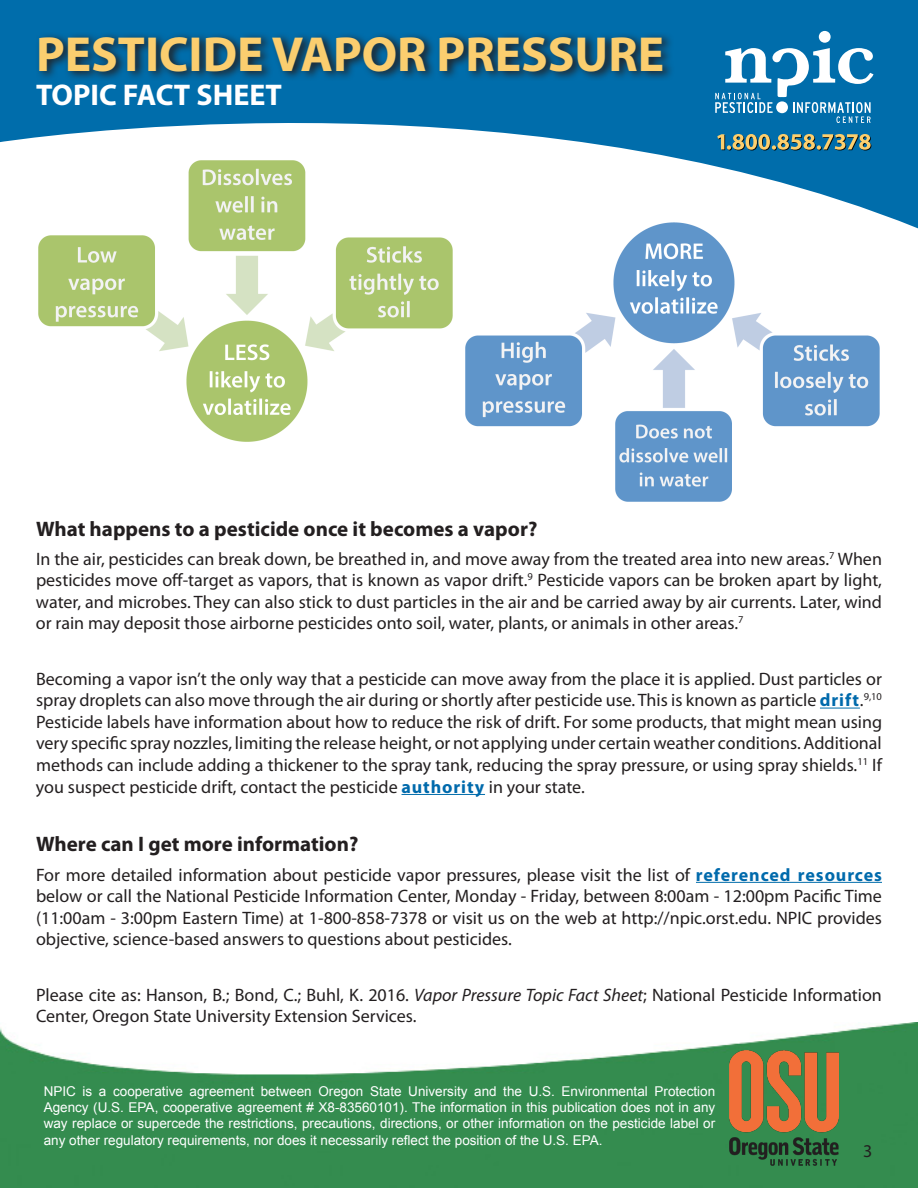
<style>
.page{position:relative;width:918px;height:1188px;background:#fff}
.page>*{position:absolute;margin:0;border:0;box-sizing:border-box;transform-origin:0 0}
.t1{font:700 49.5px "Myriad Pro";color:#fbce6f}
.t2{font:700 30px "Myriad Pro";color:#fff}
.t3{font:700 21px "Myriad Pro";color:#231f20}
.t4{font:18px/21.6px "Myriad Pro";color:#231f20;text-align:justify}
.t5{font:13.5px/16.2px "Arial";color:#fff;text-align:justify}
.s1{font-weight:700;color:#006aac}
.s2{font-style:italic}
</style>
<div class="page">
<img style="left:0;top:1022px;width:918px;height:166px">
<svg style="left:0;top:0;width:918px;height:228px;fill:#006dab"></svg>
<img style="left:729px;top:1050px;width:109px;height:116px">
<svg style="left:715px;top:31px;width:159px;height:92px"></svg>
<svg style="left:717px;top:134px;width:154px;height:16px;background:#738e7c"></svg>
<svg style="left:36px;top:31px;width:639px;height:50px;background:#0b527c"></svg>
<hr style="left:820px;top:708px;width:40px;height:1px;background:#006dab">
<hr style="left:402px;top:794px;width:83px;height:1px;background:#006dab">
<hr style="left:696px;top:882px;width:186px;height:1px;background:#006dab">
<img style="left:36px;top:157px;width:420px;height:285px">
<img style="left:462px;top:217px;width:420px;height:285px">
<h1 class="t1" style="left:36px;top:22px;width:630px">PESTICIDE VAPOR PRESSURE</h1>
<h2 class="t2" style="left:36px;top:75px;width:247px">TOPIC FACT SHEET</h2>
<p class="t3" style="left:36px;top:515px;width:503px">What happens to a pesticide once it becomes a vapor?</p>
<p class="t4" style="left:36px;top:548px;width:848px">In the air, pesticides can break down, be breathed in, and move away from the treated area into new areas.<sup>7</sup> When pesticides move off-target as vapors, that is known as vapor drift.<sup>9</sup> Pesticide vapors can be broken apart by light, water, and microbes. They can also stick to dust particles in the air and be carried away by air currents. Later, wind or rain may deposit those airborne pesticides onto soil, water, plants, or animals in other areas.<sup>7</sup></p>
<p class="t4" style="left:36px;top:668px;width:848px">Becoming a vapor isn’t the only way that a pesticide can move away from the place it is applied. Dust particles or spray droplets can also move through the air during or shortly after pesticide use. This is known as particle <span class="s1">drift</span>.<sup>9,10<br></sup>Pesticide labels have information about how to reduce the risk of drift. For some products, that might mean using very specific spray nozzles, limiting the release height, or not applying under certain weather conditions. Additional methods can include adding a thickener to the spray tank, reducing the spray pressure, or using spray shields.<sup>11</sup> If you suspect pesticide drift, contact the pesticide <span class="s1">authority</span> in your state.</p>
<p class="t3" style="left:36px;top:831px;width:324px">Where can I get more information?</p>
<p class="t4" style="left:36px;top:863px;width:848px">For more detailed information about pesticide vapor pressures, please visit the list of <span class="s1">referenced resources </span>below or call the National Pesticide Information Center, Monday - Friday, between 8:00am - 12:00pm Pacific Time (11:00am - 3:00pm Eastern Time) at 1-800-858-7378 or visit us on the web at http://npic.orst.edu. NPIC provides objective, science-based answers to questions about pesticides.</p>
<p class="t4" style="left:36px;top:983px;width:847px">Please cite as: Hanson, B.; Bond, C.; Buhl, K. 2016. <span class="s2">Vapor Pressure Topic Fact Sheet</span>; National Pesticide Information<br>Center, Oregon State University Extension Services.</p>
<p class="t5" style="left:44px;top:1083px;width:673px">NPIC is a cooperative agreement between Oregon State University and the U.S. Environmental Protection Agency (U.S. EPA, cooperative agreement # X8-83560101). The information in this publication does not in any way replace or supercede the restrictions, precautions, directions, or other information on the pesticide label or any other regulatory requirements, nor does it necessarily reflect the position of the U.S. EPA.</p>
<p class="t4" style="left:863px;top:1140px;width:11px">3</p>
</div>
